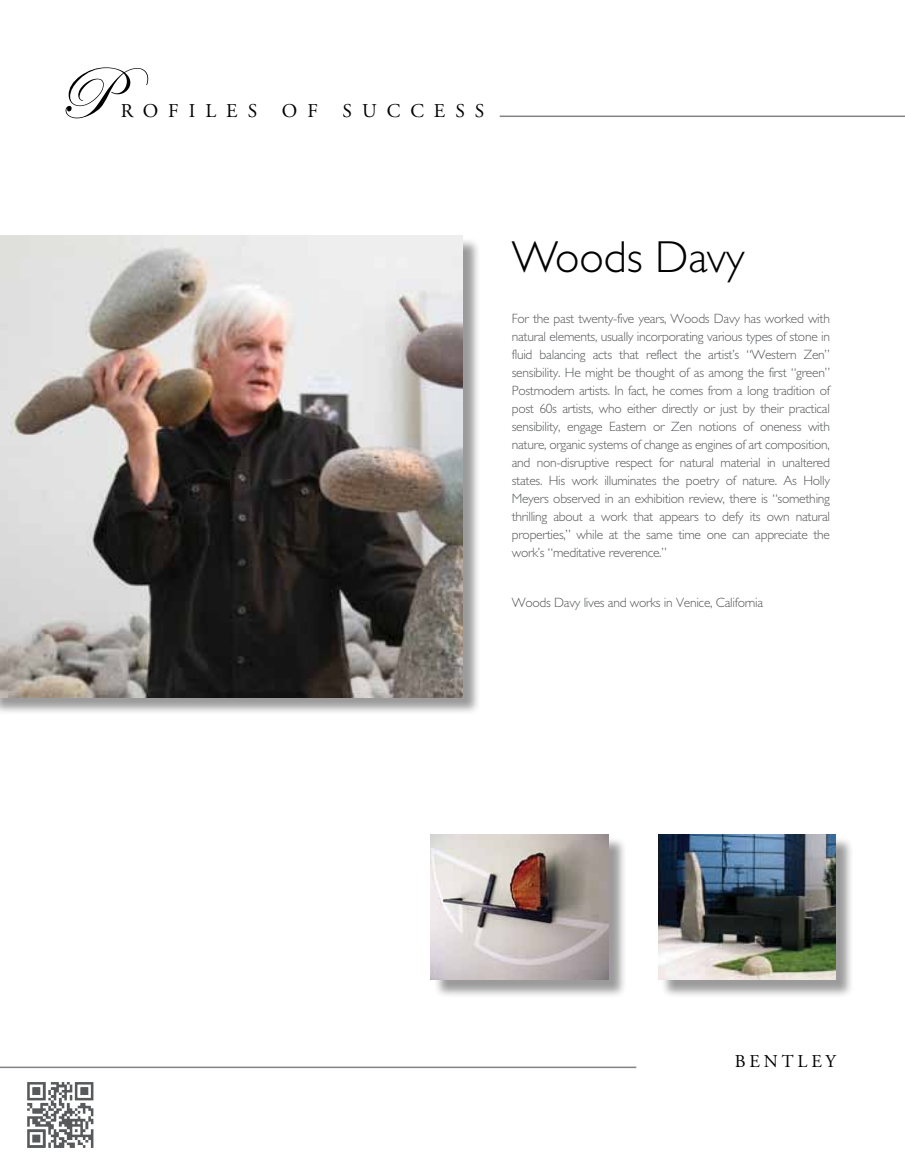
<style>
.page{position:relative;width:905px;height:1175px;background:#fff}
.page>*{position:absolute;margin:0;border:0;box-sizing:border-box;transform-origin:0 0}
.t1{font:75px "Edwardian Script ITC";color:#000}
.t2{font:300 45px "Gill Sans Std";color:#000}
.t3{font:19.5px "Adobe Garamond Pro";letter-spacing:.515em;color:#000}
.t4{font:18px "Adobe Garamond Pro";letter-spacing:.215em;color:#000}
.t5{font:300 13.5px/18px "Gill Sans Std";letter-spacing:-.02em;color:#58595b;text-align:justify}
</style>
<div class="page">
<div style="left:0;top:237px;width:481px;height:479px;background:#000;opacity:.4"></div>
<img style="left:0;top:235px;width:462px;height:462px">
<hr style="left:0;top:1066px;width:636px;height:2px;background:#808285">
<hr style="left:500px;top:116px;width:404px;height:1px;background:#808285">
<div style="left:433px;top:836px;width:194px;height:162px;background:#000;opacity:.4"></div>
<img style="left:431px;top:834px;width:177px;height:145px">
<div style="left:660px;top:836px;width:194px;height:162px;background:#000;opacity:.4"></div>
<img style="left:658px;top:834px;width:177px;height:145px">
<img style="left:14px;top:1068px;width:93px;height:80px">
<h1 class="t1" style="left:57px;top:53px;width:59px">P</h1>
<h3 class="t3" style="left:121px;top:99px;width:138px">ROFILES</h3>
<h3 class="t3" style="left:282px;top:99px;width:38px">O F</h3>
<h3 class="t3" style="left:342px;top:99px;width:143px">SUCCESS</h3>
<h2 class="t2" style="left:512px;top:231px;width:234px">Woods Davy</h2>
<p class="t5" style="left:512px;top:310px;width:320px">For the past twenty-five years, Woods Davy has worked with natural elements, usually incorporating various types of stone in fluid balancing acts that reflect the artist’s “Western Zen” sensibility. He might be thought of as among the first “green” Postmodern artists. In fact, he comes from a long tradition of post 60s artists, who either directly or just by their practical sensibility, engage Eastern or Zen notions of oneness with nature, organic systems of change as engines of art composition, and non-disruptive respect for natural material in unaltered states. His work illuminates the poetry of nature. As Holly Meyers observed in an exhibition review, there is “something thrilling about a work that appears to defy its own natural properties,” while at the same time one can appreciate the work’s “meditative reverence.”</p>
<p class="t5" style="left:512px;top:593px;width:253px">Woods Davy lives and works in Venice, California</p>
<h3 class="t4" style="left:734px;top:1050px;width:100px">BENTLEY</h3>
</div>
